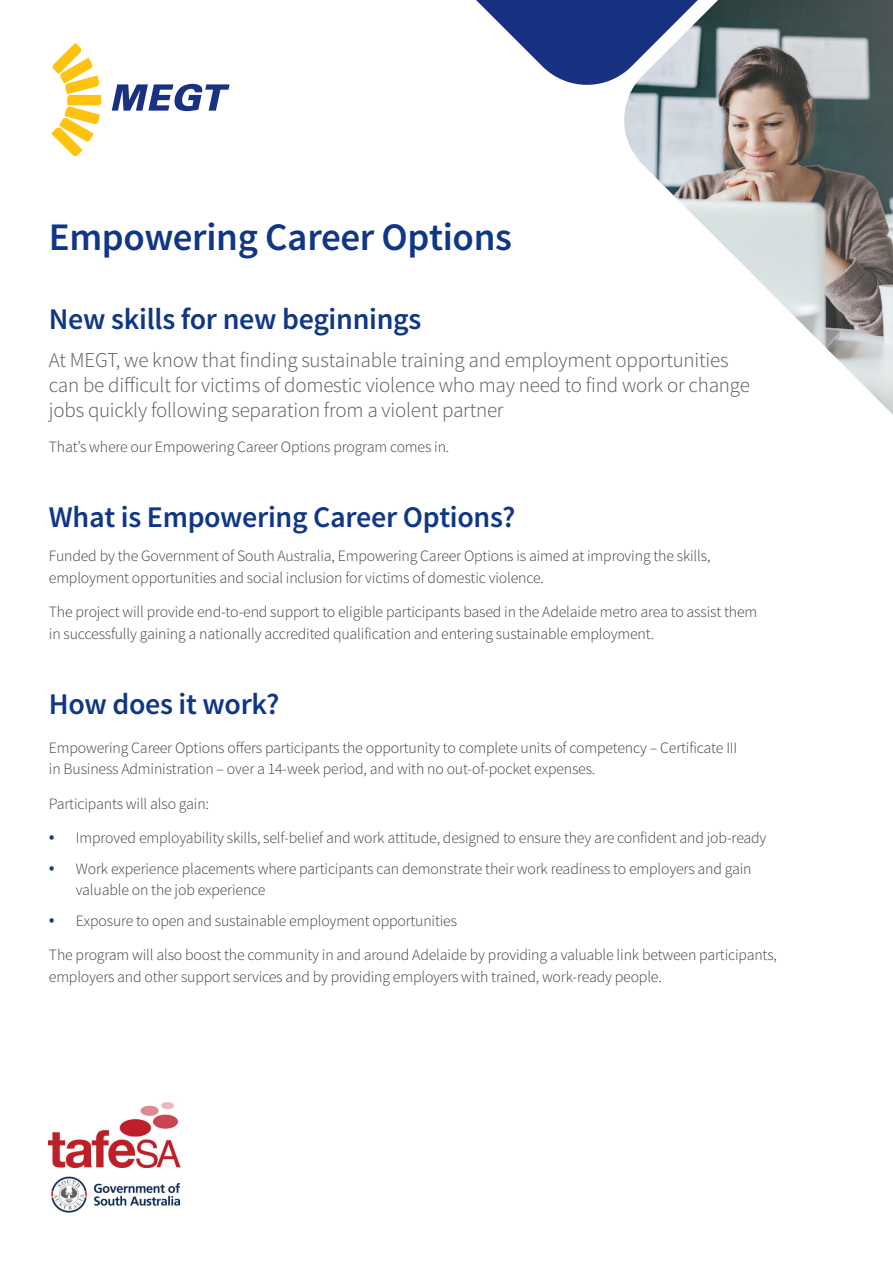
<style>
.page{position:relative;width:893px;height:1263px;background:#fff}
.page>*{position:absolute;margin:0;border:0;box-sizing:border-box;transform-origin:0 0}
.t1{font:600 39px "Source Sans Pro";letter-spacing:-.01em;color:#103785}
.t2{font:600 30px "Source Sans Pro";letter-spacing:-.01em;color:#103785}
.t3{font:300 21px/25.2px "Source Sans Pro";letter-spacing:-.01em;color:#57585a}
.t4{font:300 15.75px/21.8px "Source Sans Pro";letter-spacing:-.01em;color:#3e3e3f}
.s1{font-size:21px;color:#1c3e89}
</style>
<div class="page">
<img style="left:49px;top:1103px;width:132px;height:64px">
<img style="left:51px;top:1176px;width:128px;height:36px">
<svg style="left:51px;top:43px;width:50px;height:113px"></svg>
<svg style="left:112px;top:84px;width:118px;height:27px"></svg>
<svg style="left:476px;top:0;width:142px;height:85px"></svg>
<img style="left:618px;top:0;width:275px;height:415px">
<h1 class="t1" style="left:49px;top:213px;width:465px">Empowering Career Options</h1>
<h2 class="t2" style="left:49px;top:300px;width:374px">New skills for new beginnings</h2>
<h3 class="t3" style="left:49px;top:347px;width:702px">At MEGT, we know that finding sustainable training and employment opportunities can be difficult for victims of domestic violence who may need to find work or change jobs quickly following separation from a violent partner</h3>
<p class="t4" style="left:49px;top:436px;width:402px">That’s where our Empowering Career Options program comes in.</p>
<h2 class="t2" style="left:49px;top:498px;width:468px">What is Empowering Career Options?</h2>
<p class="t4" style="left:49px;top:545px;width:663px">Funded by the Government of South Australia, Empowering Career Options is aimed at improving the skills, employment opportunities and social inclusion for victims of domestic violence.</p>
<p class="t4" style="left:49px;top:601px;width:710px">The project will provide end-to-end support to eligible participants based in the Adelaide metro area to assist them in successfully gaining a nationally accredited qualification and entering sustainable employment.</p>
<h2 class="t2" style="left:49px;top:685px;width:232px">How does it work?</h2>
<p class="t4" style="left:49px;top:737px;width:690px">Empowering Career Options offers participants the opportunity to complete units of competency – Certificate III in Business Administration – over a 14-week period, and with no out-of-pocket expenses.</p>
<p class="t4" style="left:49px;top:793px;width:162px">Participants will also gain:</p>
<p class="t4" style="left:49px;top:827px;width:719px"><span class="s1">•</span> Improved employability skills, self-belief and work attitude, designed to ensure they are confident and job-ready</p>
<p class="t4" style="left:76px;top:858px;width:677px;text-indent:-27px"><span class="s1">•</span> Work experience placements where participants can demonstrate their work readiness to employers and gain valuable on the job experience</p>
<p class="t4" style="left:49px;top:903px;width:730px;line-height:34.5px"><span class="s1">•</span> Exposure to open and sustainable employment opportunities<br>The program will also boost the community in and around Adelaide by providing a valuable link between participants,</p>
<p class="t4" style="left:49px;top:966px;width:614px">employers and other support services and by providing employers with trained, work-ready people.</p>
</div>
